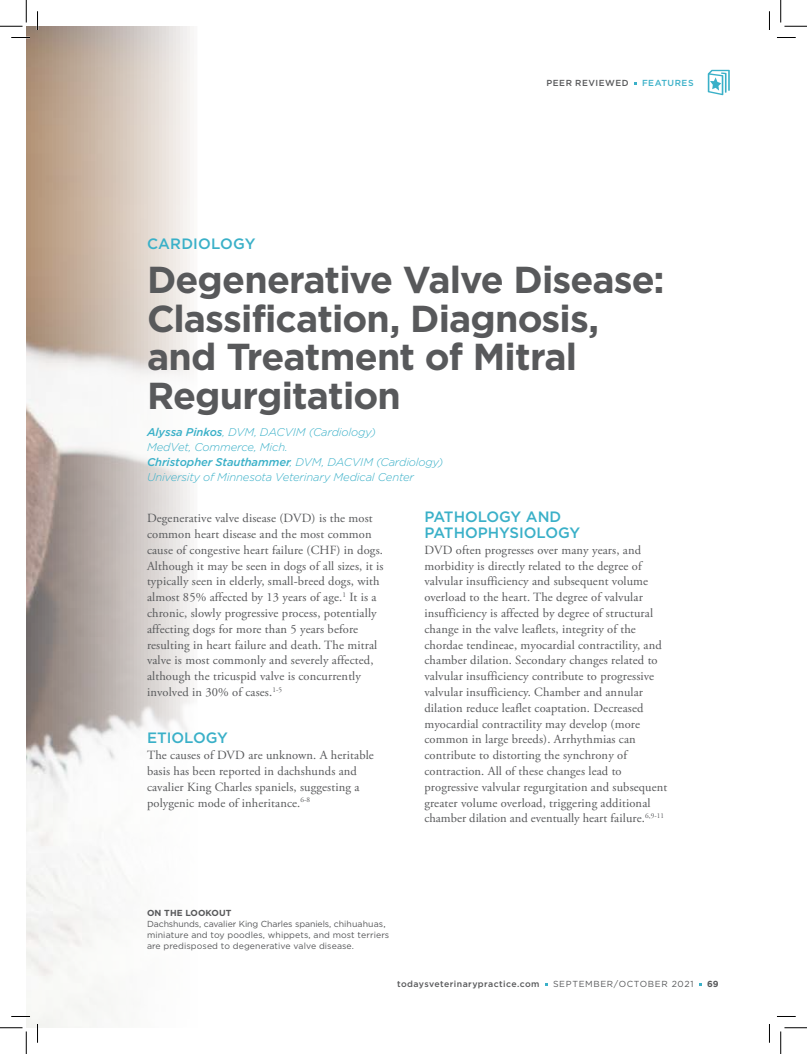
<style>
.page{position:relative;width:807px;height:1054px;background:#fff}
.page>*{position:absolute;margin:0;border:0;box-sizing:border-box;transform-origin:0 0}
.t1{font:700 37.5px/38.8px "Gotham";letter-spacing:-.025em;color:#58595b}
.t2{font:500 15px/15.8px "Gotham";color:#3ab0c8}
.t3{font:12.5px/15.8px "Adobe Garamond Pro";letter-spacing:.01em;color:#58595b}
.t4{font:italic 300 11.25px/15px "Gotham";letter-spacing:-.015em;color:#3ab0c8}
.t5{font:8.75px/11.2px "Gotham";letter-spacing:.01em;color:#58595b}
.t6{font:500 8.75px "Gotham";letter-spacing:.05em;color:#58595b}
.t7{font:8.75px "Gotham";letter-spacing:.075em;color:#58595b}
.t8{font:500 8.75px "Gotham";letter-spacing:.06em;color:#3ab0c8}
.t9{font:700 8.75px "Gotham";color:#58595b}
.s1{font-weight:500}
.s2{font-weight:700}
.s3{font-size:9.38px}
</style>
<div class="page">
<svg style="left:707px;top:70px;width:22px;height:25px"></svg>
<img style="left:26px;top:26px;width:164px;height:1001px">
<svg style="left:11px;top:37px;width:19px;height:1px"></svg>
<svg style="left:777px;top:37px;width:18px;height:1px"></svg>
<svg style="left:11px;top:1015px;width:19px;height:2px"></svg>
<svg style="left:777px;top:1016px;width:18px;height:1px"></svg>
<svg style="left:37px;top:11px;width:1px;height:19px"></svg>
<svg style="left:37px;top:1024px;width:1px;height:18px"></svg>
<svg style="left:769px;top:11px;width:1px;height:19px"></svg>
<svg style="left:769px;top:1024px;width:1px;height:18px"></svg>
<svg style="left:0;top:0;width:27px;height:27px"></svg>
<svg style="left:0;top:1027px;width:27px;height:27px"></svg>
<svg style="left:780px;top:0;width:26px;height:27px"></svg>
<svg style="left:780px;top:1027px;width:26px;height:27px"></svg>
<p class="t6" style="left:546px;top:79px;width:84px">PEER REVIEWED</p>
<p class="t8" style="left:641px;top:79px;width:53px">FEATURES</p>
<p class="t2" style="left:147px;top:236px;width:110px">CARDIOLOGY</p>
<h1 class="t1" style="left:147px;top:262px;width:519px">Degenerative Valve Disease:<br>Classification, Diagnosis, and Treatment of Mitral<br>Regurgitation</h1>
<p class="t4" style="left:147px;top:425px;width:298px"><span class="s1">Alyssa Pinkos</span>, DVM, DACVIM (Cardiology)<br>MedVet, Commerce, Mich.<br><span class="s1">Christopher Stauthammer</span>, DVM, DACVIM (Cardiology)<br>University of Minnesota Veterinary Medical Center</p>
<p class="t3" style="left:147px;top:512px;width:238px">Degenerative valve disease (DVD) is the most common heart disease and the most common cause of congestive heart failure (CHF) in dogs.<br>Although it may be seen in dogs of all sizes, it is typically seen in elderly, small-breed dogs, with almost 85% affected by 13 years of age.<sup>1</sup> It is a chronic, slowly progressive process, potentially affecting dogs for more than 5 years before resulting in heart failure and death. The mitral valve is most commonly and severely affected, although the tricuspid valve is concurrently involved in 30% of cases.<sup>1-5</sup></p>
<p class="t2" style="left:147px;top:731px;width:82px">ETIOLOGY</p>
<p class="t3" style="left:147px;top:748px;width:228px">The causes of DVD are unknown. A heritable basis has been reported in dachshunds and cavalier King Charles spaniels, suggesting a polygenic mode of inheritance.<sup>6-8</sup></p>
<p class="t2" style="left:424px;top:510px;width:157px">PATHOLOGY AND<br>PATHOPHYSIOLOGY</p>
<p class="t3" style="left:424px;top:543px;width:244px">DVD often progresses over many years, and morbidity is directly related to the degree of valvular insufficiency and subsequent volume overload to the heart. The degree of valvular insufficiency is affected by degree of structural change in the valve leaflets, integrity of the chordae tendineae, myocardial contractility, and chamber dilation. Secondary changes related to valvular insufficiency contribute to progressive valvular insufficiency. Chamber and annular dilation reduce leaflet coaptation. Decreased myocardial contractility may develop (more common in large breeds). Arrhythmias can contribute to distorting the synchrony of contraction. All of these changes lead to progressive valvular regurgitation and subsequent greater volume overload, triggering additional chamber dilation and eventually heart failure.<sup>6,9-11</sup></p>
<p class="t5" style="left:147px;top:907px;width:244px"><span class="s2">ON THE LOOKOUT<br></span>Dachshunds, cavalier King Charles spaniels, chihuahuas<span class="s3">, </span>miniature and toy poodles, whippets, and most terriers are predisposed to degenerative valve disease.</p>
<p class="t6" style="left:397px;top:980px;width:144px">todaysveterinarypractice.com</p>
<p class="t7" style="left:553px;top:980px;width:142px">SEPTEMBER/OCTOBER 2021</p>
<p class="t9" style="left:707px;top:980px;width:13px">69</p>
</div>
